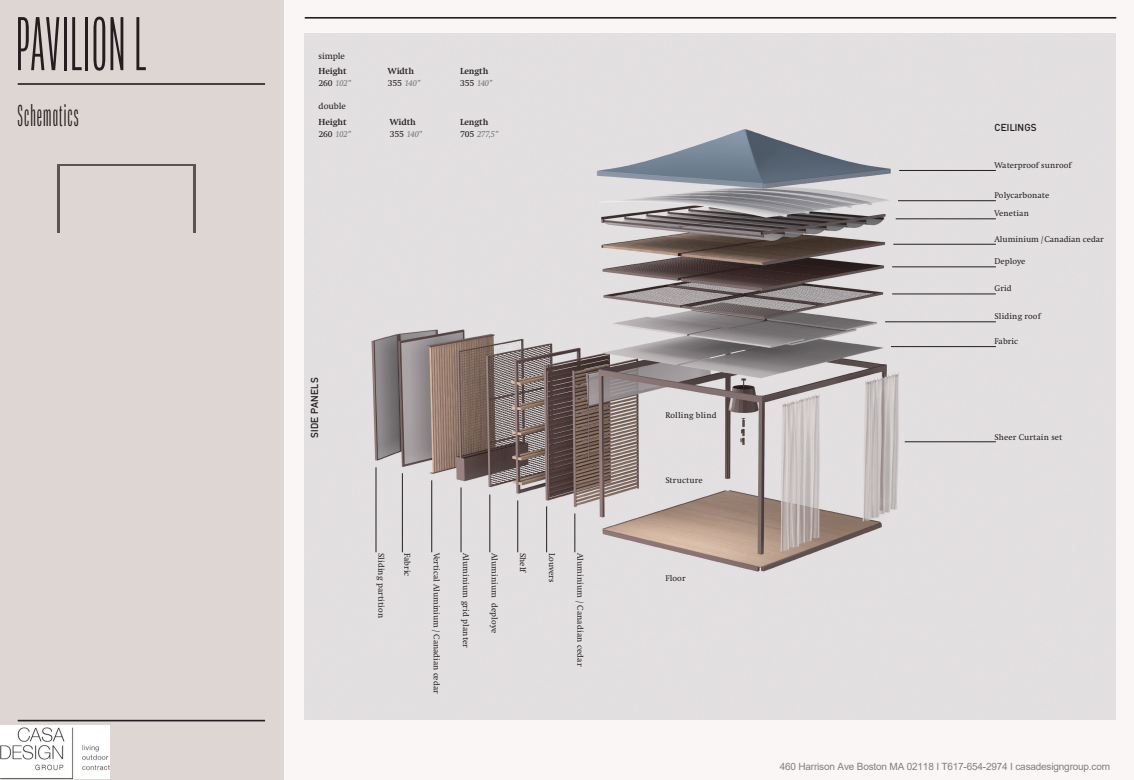
<style>
.page{position:relative;width:1134px;height:780px;background:#fff}
.page>*{position:absolute;margin:0;border:0;box-sizing:border-box;transform-origin:0 0}
.t1{font:300 expanded 78.5px "Surogat Compr Std";letter-spacing:.015em;color:#231f20}
.t2{font:300 expanded 31.25px "Surogat Compr Std";letter-spacing:.035em;color:#231f20}
.t3{font:10px "Arial";letter-spacing:-.02em;color:#808080}
.t4{font:9.88px "Kpaladin Plain";letter-spacing:.02em;color:#231f20}
.t5{font:700 9.12px/11.9px "Swift";letter-spacing:-.015em;color:#231f20}
.t6{font:9.12px "Swift";letter-spacing:-.015em;color:#231f20}
.t7{font:8.62px/18px "Swift";letter-spacing:.01em;color:#231f20}
.s1{font-weight:400}
.s2{font-weight:400;font-style:italic;color:#76787b}
</style>
<div class="page">
<div style="left:283px;top:0;width:851px;height:780px;background:#fbf6f6"></div>
<div style="left:0;top:0;width:283px;height:780px;background:#ded6d2"></div>
<hr style="left:305px;top:17px;width:811px;height:2px;background:#231f20">
<hr style="left:18px;top:83px;width:247px;height:2px;background:#231f20">
<hr style="left:18px;top:719px;width:247px;height:2px;background:#231f20">
<hr style="left:193px;top:164px;width:3px;height:69px;background:#231f20">
<hr style="left:57px;top:164px;width:3px;height:69px;background:#231f20">
<hr style="left:60px;top:164px;width:133px;height:2px;background:#231f20">
<img style="left:305px;top:33px;width:810px;height:686px">
<hr style="left:899px;top:170px;width:97px;height:1px;background:#231f20">
<hr style="left:898px;top:200px;width:98px;height:1px;background:#231f20">
<hr style="left:896px;top:218px;width:100px;height:1px;background:#231f20">
<hr style="left:893px;top:244px;width:103px;height:1px;background:#231f20">
<hr style="left:892px;top:266px;width:104px;height:1px;background:#231f20">
<hr style="left:892px;top:294px;width:104px;height:1px;background:#231f20">
<hr style="left:885px;top:321px;width:111px;height:1px;background:#231f20">
<hr style="left:891px;top:346px;width:105px;height:1px;background:#231f20">
<hr style="left:905px;top:441px;width:91px;height:1px;background:#231f20">
<hr style="left:376px;top:467px;width:1px;height:85px;background:#231f20">
<hr style="left:402px;top:473px;width:1px;height:79px;background:#231f20">
<hr style="left:431px;top:480px;width:1px;height:72px;background:#231f20">
<hr style="left:461px;top:487px;width:1px;height:65px;background:#231f20">
<hr style="left:490px;top:494px;width:1px;height:58px;background:#231f20">
<hr style="left:517px;top:500px;width:1px;height:52px;background:#231f20">
<hr style="left:546px;top:506px;width:1px;height:46px;background:#231f20">
<hr style="left:575px;top:513px;width:1px;height:39px;background:#231f20">
<img style="left:0;top:725px;width:110px;height:53px">
<h1 class="t1" style="left:16px;top:-5px;width:132px">PAVILION L</h1>
<h2 class="t2" style="left:18px;top:96px;width:63px">Schematics</h2>
<p class="t6" style="left:319px;top:51px;width:28px">simple</p>
<p class="t5" style="left:319px;top:65px;width:34px">Height<br><span class="s1">260</span> <span class="s2">102”</span></p>
<p class="t5" style="left:388px;top:65px;width:34px">Width<br><span class="s1">355</span> <span class="s2">140”</span></p>
<p class="t5" style="left:460px;top:65px;width:34px">Length<br><span class="s1">355</span> <span class="s2">140”</span></p>
<p class="t6" style="left:319px;top:101px;width:29px">double</p>
<p class="t5" style="left:319px;top:116px;width:34px">Height<br><span class="s1">260</span> <span class="s2">102”</span></p>
<p class="t5" style="left:460px;top:116px;width:40px">Length<br><span class="s1">705</span> <span class="s2">277,5”</span></p>
<p class="t5" style="left:390px;top:116px;width:34px">Width<br><span class="s1">355</span> <span class="s2">140”</span></p>
<p class="t4" style="left:310px;top:438px;width:62px;rotate:-90deg">SIDE PANELS</p>
<p class="t7" style="left:390px;top:552px;width:67px;rotate:90deg">Sliding partition</p>
<p class="t7" style="left:416px;top:552px;width:25px;rotate:90deg">Fabric</p>
<p class="t7" style="left:446px;top:552px;width:142px;rotate:90deg">Vertical Aluminium / Canadian cedar</p>
<p class="t7" style="left:475px;top:552px;width:97px;rotate:90deg">Aluminium grid planter</p>
<p class="t7" style="left:503px;top:552px;width:82px;rotate:90deg">Aluminium deploye</p>
<p class="t7" style="left:532px;top:552px;width:22px;rotate:90deg">Shelf</p>
<p class="t7" style="left:561px;top:552px;width:31px;rotate:90deg">Louvers</p>
<p class="t7" style="left:589px;top:552px;width:115px;rotate:90deg">Aluminium / Canadian cedar</p>
<p class="t7" style="left:665px;top:406px;width:53px">Rolling blind</p>
<p class="t7" style="left:665px;top:471px;width:39px">Structure</p>
<p class="t7" style="left:665px;top:569px;width:22px">Floor</p>
<p class="t4" style="left:994px;top:122px;width:44px">CEILINGS</p>
<p class="t7" style="left:994px;top:156px;width:79px">Waterproof sunroof</p>
<p class="t7" style="left:994px;top:186px;width:56px">Polycarbonate<br>Venetian</p>
<p class="t7" style="left:994px;top:230px;width:111px">Aluminium / Canadian cedar</p>
<p class="t7" style="left:994px;top:252px;width:32px">Deploye</p>
<p class="t7" style="left:994px;top:280px;width:19px">Grid</p>
<p class="t7" style="left:994px;top:307px;width:48px">Sliding roof</p>
<p class="t7" style="left:994px;top:332px;width:25px">Fabric</p>
<p class="t7" style="left:994px;top:428px;width:69px">Sheer Curtain set</p>
<p class="t3" style="left:780px;top:759px;width:332px">460 Harrison Ave Boston MA 02118 I T617-654-2974 I casadesigngroup.com</p>
</div>
